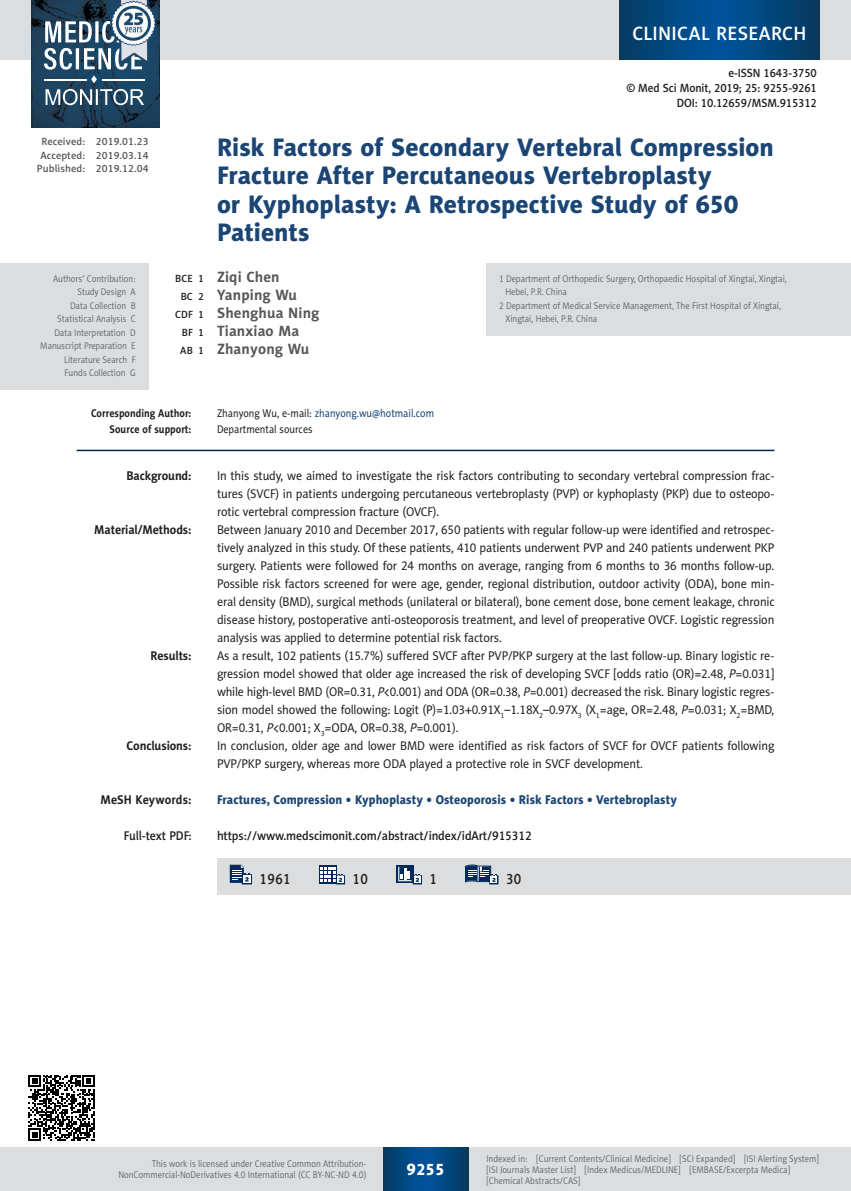
<style>
.page{position:relative;width:851px;height:1191px;background:#fff}
.page>*{position:absolute;margin:0;border:0;box-sizing:border-box;transform-origin:0 0}
.MSM_Tytul{font:25.5px/28.5px "Naomi Sans EFN Heavy";color:#1a4574}
.t1{font:19.5px "Naomi Sans EFN Medium";letter-spacing:.015em;color:#fff}
.t2{font:16.5px "Naomi Sans EFN Heavy";color:#fff}
.MSM_Autorzy{font:700 15px "Naomi Sans EFN";letter-spacing:.01em;color:#57585a}
.MSM_dane{font:15px "Naomi Sans EFN Medium";letter-spacing:.03em;color:#231f20;scale:.9 1}
.MSM_Summary_body{font:12.75px/18px "Naomi Sans EFN";letter-spacing:-.01em;color:#231f20;text-align:justify;scale:.95 1}
.MSM_keywords{font:12.75px "Naomi Sans EFN Heavy";letter-spacing:.005em;color:#1a4574;scale:.95 1}
.MSM_full_text_pdf{font:12.75px "Naomi Sans EFN Medium";letter-spacing:-.01em;color:#231f20;scale:.95 1}
.MSM_Summary_body-2{font:700 12.75px "Naomi Sans EFN";letter-spacing:-.01em;color:#231f20;scale:.95 1}
.MSM_keywords-2{font:700 12.75px "Naomi Sans EFN";letter-spacing:.005em;color:#231f20;scale:.95 1}
.MSM_full_text_pdf-2{font:12px "Naomi Sans EFN Medium";letter-spacing:-.01em;color:#231f20;scale:.95 1}
.MSM_Adres{font:11.25px "Naomi Sans EFN";color:#1a4574;scale:.9 1}
.MSM_Adres-2{font:700 11.25px "Naomi Sans EFN";color:#231f20;scale:.9 1}
.MSM_Support{font:11.25px "Naomi Sans EFN";color:#231f20;scale:.9 1}
.MSM_Support-2{font:700 11.25px "Naomi Sans EFN";color:#231f20;scale:.9 1}
.t3{font:10.5px "Naomi Sans EFN Medium";letter-spacing:.01em;color:#57585a}
.MSM_Afiliacja{font:9.75px/11.2px "Naomi Sans EFN Light";color:#57585a;scale:.9 1}
.s1{font-family:"Naomi Sans EFN Medium";font-weight:400;font-size:10.5px;color:#231f20}
.s2{color:#231f20}
.s3{font-style:italic}
</style>
<div class="page">
<div style="left:217px;top:858px;width:633px;height:36px;background:#dcdddf"></div>
<svg style="left:230px;top:864px;width:22px;height:20px"></svg>
<div style="left:319px;top:865px;width:17px;height:18px;background:#00295c"></div>
<svg style="left:320px;top:866px;width:25px;height:18px"></svg>
<div style="left:396px;top:865px;width:18px;height:18px;background:#00295c"></div>
<svg style="left:398px;top:867px;width:24px;height:17px"></svg>
<svg style="left:465px;top:864px;width:33px;height:20px"></svg>
<hr style="left:77px;top:450px;width:697px;height:1px;background:#00295c">
<div style="left:0;top:264px;width:148px;height:126px;background:#dcdddf"></div>
<div style="left:486px;top:264px;width:364px;height:72px;background:#dcdddf"></div>
<svg style="left:28px;top:1075px;width:67px;height:66px"></svg>
<div style="left:0;top:1148px;width:850px;height:43px;background:#dcdddf"></div>
<svg style="left:383px;top:1147px;width:85px;height:43px;background:#02477e"></svg>
<div style="left:0;top:0;width:850px;height:60px;background:#dcdddf"></div>
<svg style="left:619px;top:0;width:200px;height:60px;background:#02477e"></svg>
<img style="left:32px;top:0;width:127px;height:128px">
<img style="left:44px;top:21px;width:100px;height:49px">
<img style="left:45px;top:79px;width:41px;height:1px">
<img style="left:103px;top:79px;width:41px;height:1px">
<svg style="left:91px;top:75px;width:6px;height:8px"></svg>
<img style="left:46px;top:89px;width:98px;height:16px">
<h2 class="t1" style="left:632px;top:22px;width:175px">CLINICAL RESEARCH</h2>
<p class="t3" style="left:41px;top:136px;width:109px">Received: 2019.01.23</p>
<p class="t3" style="left:40px;top:149px;width:110px">Accepted: 2019.03.14</p>
<p class="t3" style="left:37px;top:163px;width:113px">Published: 2019.12.04</p>
<p class="MSM_Afiliacja" style="left:53px;top:273px;width:93px">Authors’ Contribution:</p>
<p class="MSM_Afiliacja" style="left:77px;top:286px;width:66px">Study Design A</p>
<p class="MSM_Afiliacja" style="left:70px;top:300px;width:74px">Data Collection B</p>
<p class="MSM_Afiliacja" style="left:57px;top:313px;width:89px">Statistical Analysis C</p>
<p class="MSM_Afiliacja" style="left:54px;top:327px;width:92px">Data Interpretation D</p>
<p class="MSM_Afiliacja" style="left:40px;top:340px;width:107px">Manuscript Preparation E</p>
<p class="MSM_Afiliacja" style="left:64px;top:354px;width:81px">Literature Search F</p>
<p class="MSM_Afiliacja" style="left:65px;top:367px;width:80px">Funds Collection G</p>
<p class="MSM_full_text_pdf-2" style="left:728px;top:66px;width:95px">e-ISSN 1643-3750</p>
<p class="MSM_full_text_pdf-2" style="left:626px;top:81px;width:202px">© Med Sci Monit, 2019; 25: 9255-9261</p>
<p class="MSM_full_text_pdf-2" style="left:676px;top:96px;width:149px">DOI: 10.12659/MSM.915312</p>
<p class="MSM_Tytul" style="left:217px;top:132px;width:558px">Risk Factors of Secondary Vertebral Compression Fracture After Percutaneous Vertebroplasty<br>or Kyphoplasty: A Retrospective Study of 650<br>Patients</p>
<p class="MSM_Autorzy" style="left:175px;top:268px;width:106px"><span class="s1">BCE 1</span> Ziqi Chen</p>
<p class="MSM_Autorzy" style="left:181px;top:286px;width:118px"><span class="s1">BC 2</span> Yanping Wu</p>
<p class="MSM_Autorzy" style="left:175px;top:304px;width:146px"><span class="s1">CDF 1</span> Shenghua Ning</p>
<p class="MSM_Autorzy" style="left:182px;top:322px;width:119px"><span class="s1">BF 1</span> Tianxiao Ma</p>
<p class="MSM_Autorzy" style="left:180px;top:340px;width:131px"><span class="s1">AB 1</span> Zhanyong Wu</p>
<p class="MSM_Afiliacja" style="left:505px;top:272px;width:314px;line-height:13.5px;text-indent:-6px">1 Department of Orthopedic Surgery, Orthopaedic Hospital of Xingtai, Xingtai,<br>Hebei, P.R. China</p>
<p class="MSM_Afiliacja" style="left:505px;top:299px;width:308px;line-height:13.5px;text-indent:-6px">2 Department of Medical Service Management, The First Hospital of Xingtai,<br>Xingtai, Hebei, P.R. China</p>
<p class="MSM_Adres-2" style="left:91px;top:406px;width:113px">Corresponding Author:</p>
<p class="MSM_Adres" style="left:217px;top:406px;width:243px"><span class="s2">Zhanyong Wu, e-mail:</span> zhanyong.wu@hotmail.com</p>
<p class="MSM_Support-2" style="left:110px;top:422px;width:92px">Source of support:</p>
<p class="MSM_Support" style="left:217px;top:422px;width:108px">Departmental sources</p>
<p class="MSM_Summary_body-2" style="left:126px;top:468px;width:70px">Background:</p>
<p class="MSM_Summary_body" style="left:217px;top:467px;width:588px">In this study, we aimed to investigate the risk factors contributing to secondary vertebral compression frac&shy;tures (SVCF) in patients undergoing percutaneous vertebroplasty (PVP) or kyphoplasty (PKP) due to osteopo&shy;rotic vertebral compression fracture (OVCF).</p>
<p class="MSM_Summary_body-2" style="left:94px;top:522px;width:104px">Material/Methods:</p>
<p class="MSM_Summary_body" style="left:217px;top:521px;width:588px">Between January 2010 and December 2017, 650 patients with regular follow-up were identified and retrospec&shy;tively analyzed in this study. Of these patients, 410 patients underwent PVP and 240 patients underwent PKP surgery. Patients were followed for 24 months on average, ranging from 6 months to 36 months follow-up.<br>Possible risk factors screened for were age, gender, regional distribution, outdoor activity (ODA), bone min&shy;eral density (BMD), surgical methods (unilateral or bilateral), bone cement dose, bone cement leakage, chronic disease history, postoperative anti-osteoporosis treatment, and level of preoperative OVCF. Logistic regression analysis was applied to determine potential risk factors.</p>
<p class="MSM_Summary_body-2" style="left:150px;top:648px;width:45px">Results:</p>
<p class="MSM_Summary_body" style="left:217px;top:647px;width:588px">As a result, 102 patients (15.7%) suffered SVCF after PVP/PKP surgery at the last follow-up. Binary logistic re&shy;gression model showed that older age increased the risk of developing SVCF [odds ratio (OR)=2.48, <span class="s3">P</span>=0.031] while high-level BMD (OR=0.31, <span class="s3">P</span>&lt;0.001) and ODA (OR=0.38, <span class="s3">P</span>=0.001) decreased the risk. Binary logistic regres&shy;sion model showed the following: Logit (P)=1.03+0.91X<sub>1</sub>–1.18X<sub>2</sub>–0.97X<sub>3</sub> (X<sub>1</sub>=age, OR=2.48, <span class="s3">P</span>=0.031; X<sub>2</sub>=BMD, OR=0.31, <span class="s3">P</span>&lt;0.001; X<sub>3</sub>=ODA, OR=0.38, <span class="s3">P</span>=0.001).</p>
<p class="MSM_Summary_body-2" style="left:127px;top:738px;width:70px">Conclusions:</p>
<p class="MSM_Summary_body" style="left:217px;top:737px;width:588px">In conclusion, older age and lower BMD were identified as risk factors of SVCF for OVCF patients following<br>PVP/PKP surgery, whereas more ODA played a protective role in SVCF development.</p>
<p class="MSM_keywords-2" style="left:100px;top:792px;width:97px">MeSH Keywords:</p>
<p class="MSM_keywords" style="left:217px;top:792px;width:485px">Fractures, Compression • Kyphoplasty • Osteoporosis • Risk Factors • Vertebroplasty</p>
<p class="MSM_full_text_pdf" style="left:124px;top:828px;width:73px">Full-text PDF:</p>
<p class="MSM_full_text_pdf" style="left:217px;top:828px;width:333px">https://www.medscimonit.com/abstract/index/idArt/915312</p>
<p class="MSM_dane" style="left:259px;top:870px;width:36px">1961</p>
<p class="MSM_dane" style="left:352px;top:870px;width:19px">10</p>
<p class="MSM_dane" style="left:429px;top:870px;width:10px">1</p>
<p class="MSM_dane" style="left:506px;top:870px;width:19px">30</p>
<p class="MSM_Afiliacja" style="left:118px;top:1158px;width:277px;text-align:right">This work is licensed under Creative Common Attribution-<br>NonCommercial-NoDerivatives 4.0 International (CC BY-NC-ND 4.0)</p>
<p class="t2" style="left:406px;top:1159px;width:40px">9255</p>
<p class="MSM_Afiliacja" style="left:486px;top:1152px;width:371px">Indexed in: [Current Contents/Clinical Medicine] [SCI Expanded] [ISI Alerting System] [ISI Journals Master List] [Index Medicus/MEDLINE] [EMBASE/Excerpta Medica] [Chemical Abstracts/CAS]</p>
</div>
